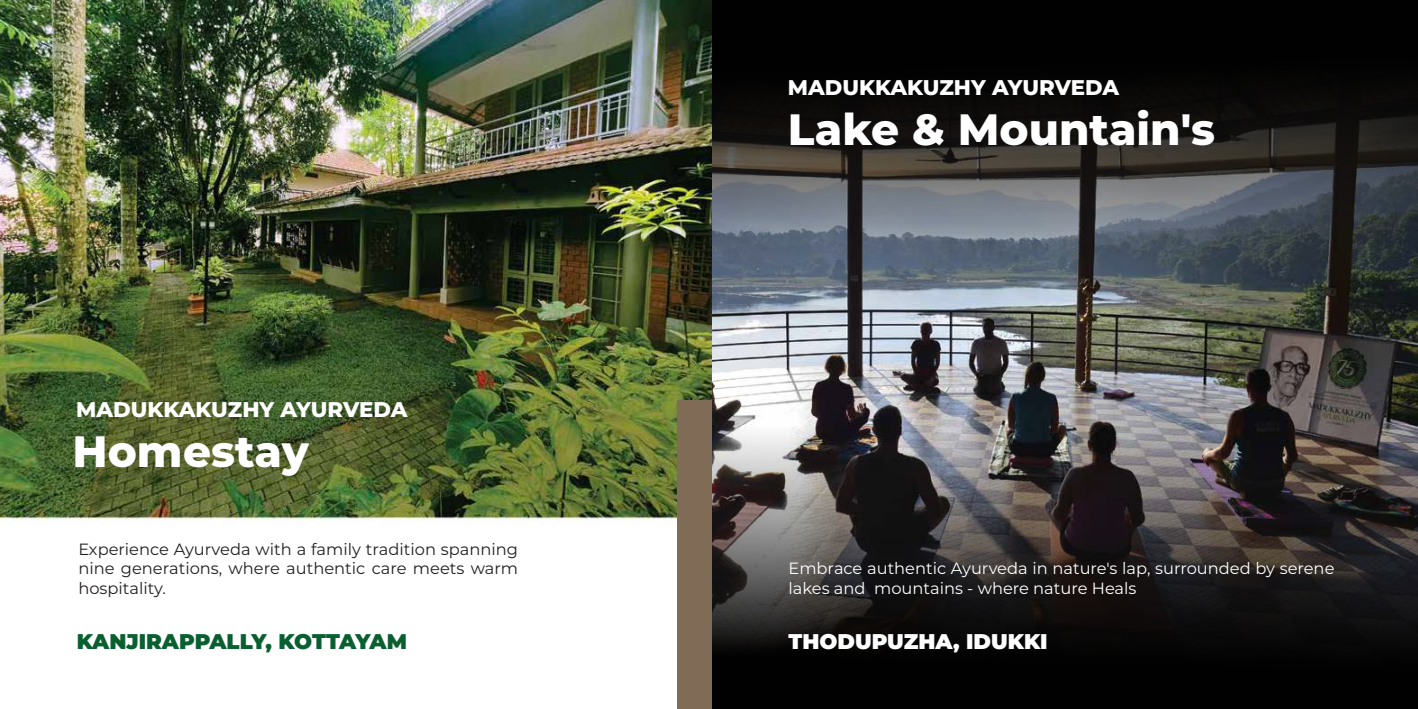
<style>
.page{position:relative;width:1418px;height:709px;background:#fff}
.page>*{position:absolute;margin:0;border:0;box-sizing:border-box;transform-origin:0 0}
.t1{font:800 43.75px "Montserrat";color:#fff}
.t2{font:800 21.25px "Montserrat";color:#fff}
.t3{font:900 21.25px "Montserrat";color:#0a5f31}
.t4{font:900 21.25px "Montserrat";color:#fff}
.t5{font:16.25px/19.5px "Montserrat";color:#231f20;text-align:justify}
.t6{font:16.25px/19.5px "Montserrat";color:#fff}
</style>
<div class="page">
<img style="left:0;top:0;width:713px;height:695px">
<div style="left:677px;top:400px;width:35px;height:309px;background:#806b57"></div>
<img style="left:713px;top:354px;width:704px;height:43px">
<svg style="left:713px;top:0;width:704px;height:354px;background:#393c3d"></svg>
<svg style="left:713px;top:397px;width:704px;height:312px;background:#343232"></svg>
<h2 class="t2" style="left:76px;top:394px;width:333px">MADUKKAKUZHY AYURVEDA</h2>
<h1 class="t1" style="left:72px;top:420px;width:238px">Homestay</h1>
<p class="t5" style="left:78px;top:538px;width:441px">Experience Ayurveda with a family tradition spanning nine generations, where authentic care meets warm hospitality.</p>
<h2 class="t3" style="left:77px;top:625px;width:332px">KANJIRAPPALLY, KOTTAYAM</h2>
<h2 class="t2" style="left:787px;top:72px;width:333px">MADUKKAKUZHY AYURVEDA</h2>
<h1 class="t1" style="left:787px;top:98px;width:429px">Lake &amp; Mountain's</h1>
<p class="t6" style="left:788px;top:558px;width:547px">Embrace authentic Ayurveda in nature's lap, surrounded by serene lakes and mountains - where nature Heals</p>
<h2 class="t4" style="left:788px;top:625px;width:261px">THODUPUZHA, IDUKKI</h2>
</div>
